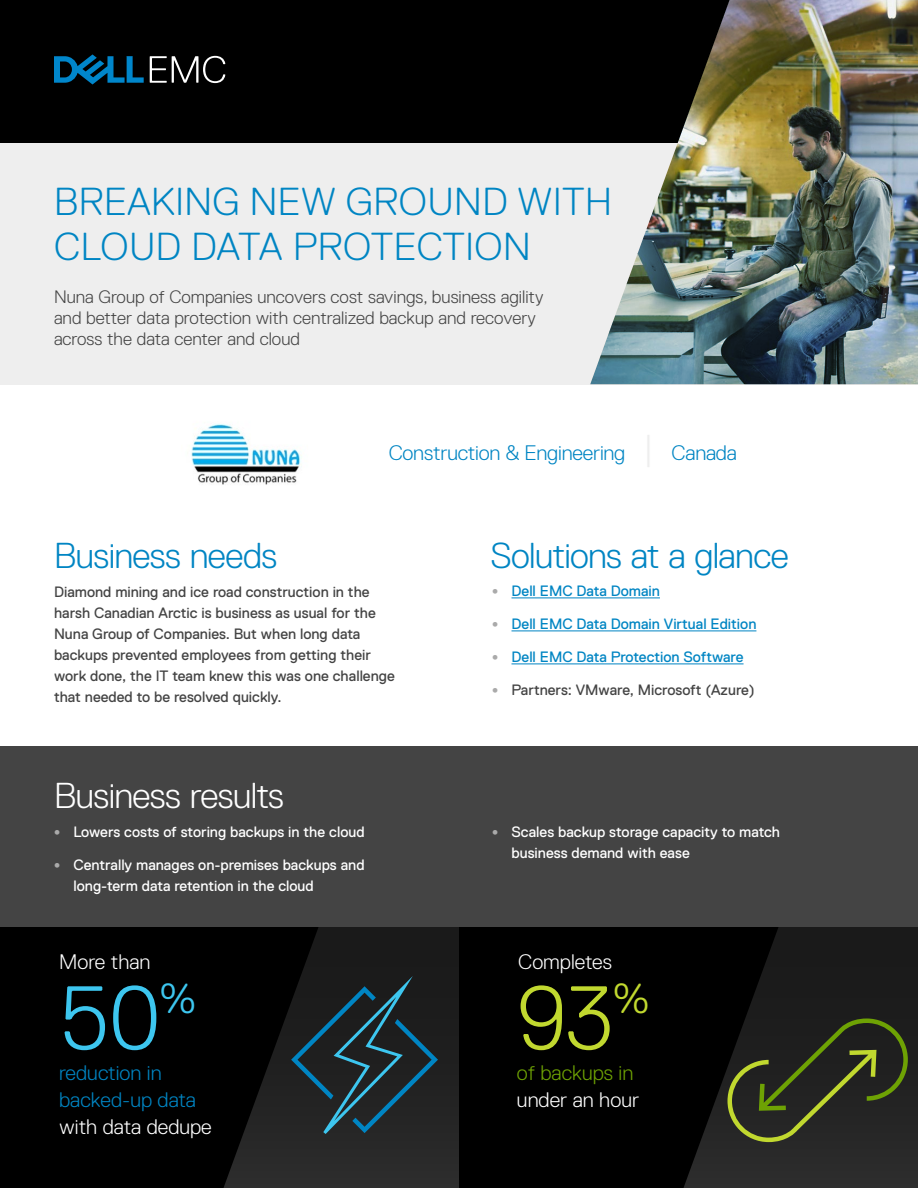
<style>
.page{position:relative;width:918px;height:1188px;background:#fff}
.page>*{position:absolute;margin:0;border:0;box-sizing:border-box;transform-origin:0 0}
.CLAIM{font:300 90px "Dell Replica";color:#c1d82f}
.CLAIM-2{font:300 90px "Dell Replica";color:#3dc6ef}
.HEADLINE{font:300 39px/45px "Dell Replica";letter-spacing:.01em;color:#0085c3}
.body{font:300 36px "Dell Replica";letter-spacing:-.02em;color:#0085c3}
.body-2{font:300 36px "Dell Replica";letter-spacing:-.02em;color:#fff}
.Claim_body{font:300 21px/27px "Dell Replica";color:#0085c3}
.General_subhead{font:300 21px "Dell Replica";letter-spacing:-.01em;color:#0085c3}
.Claim_body-2{font:300 21px/27px "Dell Replica";color:#6ea204}
.Claim_body-3{font:300 21px "Dell Replica";color:#fff}
.Intro_paragraph{font:300 18px/21px "Dell Replica";color:#444}
.body-3{font:15px/21px "Dell Replica";color:#444}
.t1{font:15px/21px "Dell Replica";color:#fff}
.t2{font:15px "Dell Replica";color:#0085c3}
.s1{font-size:36px;color:#eee}
.s2{font-family:"Myriad Pro";font-weight:700;font-size:18px;color:#aaa}
.s3{color:#fff}
</style>
<div class="page">
<div style="left:0;top:927px;width:459px;height:261px;background:#000"></div>
<div style="left:0;top:747px;width:918px;height:180px;background:#444"></div>
<div style="left:459px;top:927px;width:459px;height:261px;background:#000"></div>
<div style="left:0;top:0;width:918px;height:150px;background:#000"></div>
<div style="left:0;top:143px;width:918px;height:241px;background:#eee"></div>
<svg style="left:224px;top:927px;width:235px;height:261px"></svg>
<svg style="left:683px;top:927px;width:235px;height:261px"></svg>
<svg style="left:150px;top:56px;width:75px;height:27px"></svg>
<svg style="left:54px;top:54px;width:90px;height:31px"></svg>
<hr style="left:512px;top:598px;width:148px;height:1px;background:#0085c3">
<hr style="left:512px;top:631px;width:244px;height:1px;background:#0085c3">
<hr style="left:512px;top:664px;width:232px;height:1px;background:#0085c3">
<img style="left:191px;top:424px;width:48px;height:61px">
<img style="left:590px;top:0;width:328px;height:384px">
<svg style="left:728px;top:1005px;width:180px;height:137px;background:#2c301f"></svg>
<svg style="left:291px;top:976px;width:147px;height:166px;background:#1f2e33"></svg>
<svg style="left:239px;top:431px;width:63px;height:54px"></svg>
<p class="HEADLINE" style="left:54px;top:180px;width:559px">BREAKING NEW GROUND WITH<br>CLOUD DATA PROTECTION</p>
<p class="Intro_paragraph" style="left:54px;top:286px;width:491px">Nuna Group of Companies uncovers cost savings, business agility and better data protection with centralized backup and recovery across the data center and cloud</p>
<p class="General_subhead" style="left:389px;top:442px;width:350px">Construction &amp; Engineering <span class="s1">|</span> Canada</p>
<p class="body" style="left:54px;top:536px;width:225px">Business needs</p>
<p class="body" style="left:490px;top:536px;width:300px">Solutions at a glance</p>
<p class="body-3" style="left:54px;top:582px;width:342px">Diamond mining and ice road construction in the harsh Canadian Arctic is business as usual for the Nuna Group of Companies. But when long data backups prevented employees from getting their work done, the IT team knew this was one challenge that needed to be resolved quickly.</p>
<p class="body-2" style="left:54px;top:775px;width:231px">Business results</p>
<p class="t1" style="left:54px;top:822px;width:312px"><span class="s2">•</span> Lowers costs of storing backups in the cloud</p>
<p class="t1" style="left:74px;top:855px;width:293px;text-indent:-20px"><span class="s2">•</span> Centrally manages on-premises backups and long-term data retention in the cloud</p>
<p class="t2" style="left:492px;top:582px;width:169px"><span class="s2">•</span> Dell EMC Data Domain</p>
<p class="t2" style="left:492px;top:615px;width:266px"><span class="s2">•</span> Dell EMC Data Domain Virtual Edition</p>
<p class="t2" style="left:492px;top:648px;width:253px"><span class="s2">•</span> Dell EMC Data Protection Software</p>
<p class="body-3" style="left:492px;top:679px;width:264px"><span class="s2">•</span> Partners: VMware, Microsoft (Azure)</p>
<p class="t1" style="left:512px;top:822px;width:270px;text-indent:-20px"><span class="s2">•</span> Scales backup storage capacity to match business demand with ease</p>
<p class="Claim_body-3" style="left:59px;top:950px;width:93px">More than</p>
<p class="Claim_body-3" style="left:518px;top:950px;width:95px">Completes</p>
<p class="CLAIM-2" style="left:59px;top:968px;width:138px">50<sup>%</sup></p>
<p class="Claim_body" style="left:59px;top:1059px;width:154px">reduction in backed-up data <span class="s3">with data dedupe</span></p>
<p class="CLAIM" style="left:517px;top:968px;width:134px">93<sup>%</sup></p>
<p class="Claim_body-2" style="left:517px;top:1059px;width:124px">of backups in <span class="s3">under an hour</span></p>
</div>
